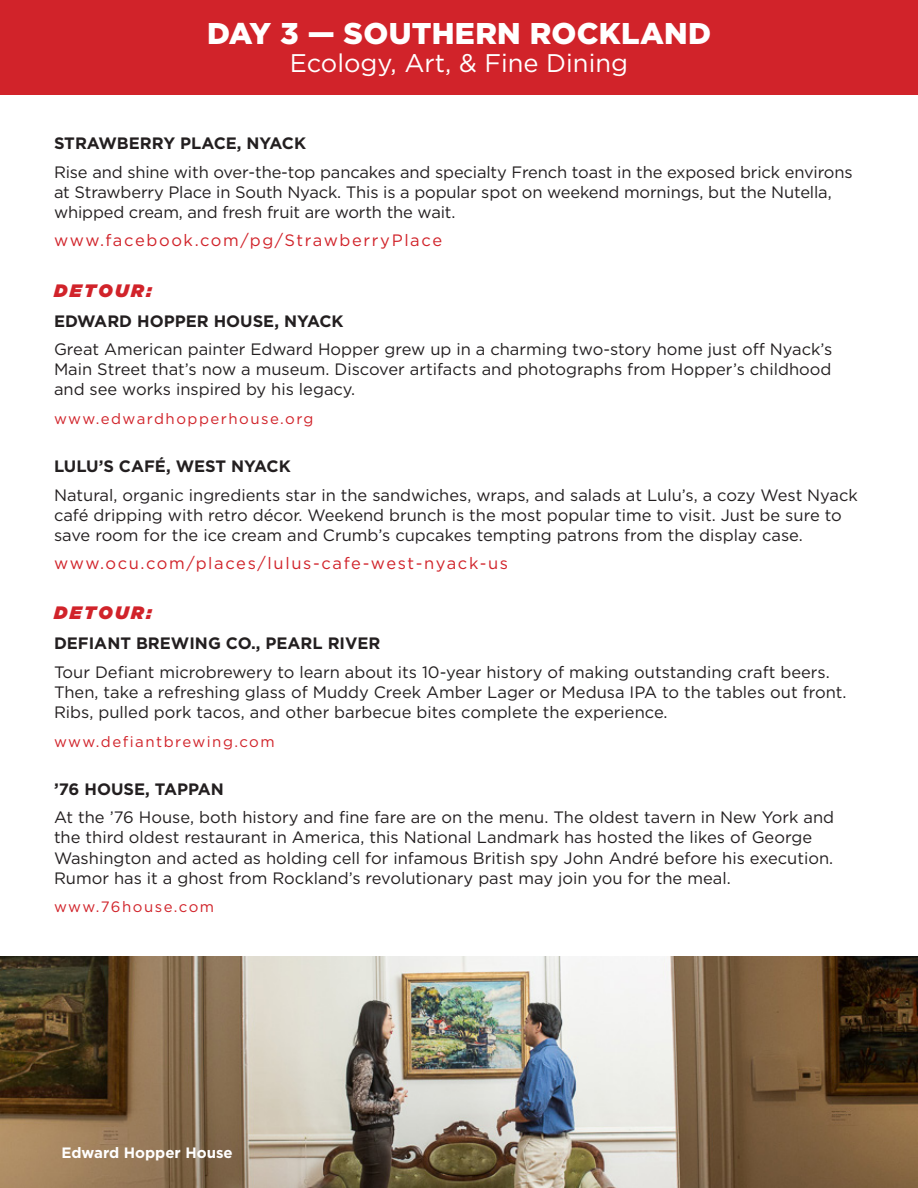
<style>
.page{position:relative;width:918px;height:1188px;background:#fff}
.page>*{position:absolute;margin:0;border:0;box-sizing:border-box;transform-origin:0 0}
.t1{font:900 30px "Gotham";letter-spacing:.01em;color:#fff}
.t2{font:25.5px "Gotham";color:#fff}
.t3{font:italic 900 18px "Gotham";letter-spacing:.13em;color:#d1232a}
.t4{font:16.5px/20.1px "Gotham";color:#231f20}
.t5{font:700 16.5px "Gotham";color:#231f20}
.t6{font:16.5px "Gotham";letter-spacing:.1em;color:#d1232a}
.t7{font:15px "Gotham";letter-spacing:.1em;color:#d1232a}
.t8{font:700 15px "Gotham";color:#fff}
</style>
<div class="page">
<div style="left:0;top:0;width:918px;height:94px;background:#d1232a"></div>
<img style="left:0;top:957px;width:917px;height:231px">
<h1 class="t1" style="left:207px;top:12px;width:505px">DAY 3 — SOUTHERN ROCKLAND</h1>
<h2 class="t2" style="left:290px;top:47px;width:340px">Ecology, Art, &amp; Fine Dining</h2>
<p class="t5" style="left:54px;top:132px;width:254px">STRAWBERRY PLACE, NYACK</p>
<p class="t4" style="left:54px;top:162px;width:800px">Rise and shine with over-the-top pancakes and specialty French toast in the exposed brick environs at Strawberry Place in South Nyack. This is a popular spot on weekend mornings, but the Nutella, whipped cream, and fresh fruit are worth the wait.</p>
<p class="t6" style="left:54px;top:230px;width:390px">www.facebook.com/pg/StrawberryPlace</p>
<p class="t3" style="left:54px;top:277px;width:99px">DETOUR:</p>
<p class="t5" style="left:54px;top:310px;width:291px">EDWARD HOPPER HOUSE, NYACK</p>
<p class="t4" style="left:54px;top:339px;width:780px;text-align:justify">Great American painter Edward Hopper grew up in a charming two-story home just off Nyack’s Main Street that’s now a museum. Discover artifacts and photographs from Hopper’s childhood and see works inspired by his legacy.</p>
<p class="t7" style="left:54px;top:409px;width:261px">www.edwardhopperhouse.org</p>
<p class="t5" style="left:54px;top:455px;width:238px">LULU’S CAFÉ, WEST NYACK</p>
<p class="t4" style="left:54px;top:484px;width:806px">Natural, organic ingredients star in the sandwiches, wraps, and salads at Lulu’s, a cozy West Nyack café dripping with retro décor. Weekend brunch is the most popular time to visit. Just be sure to save room for the ice cream and Crumb’s cupcakes tempting patrons from the display case.</p>
<p class="t6" style="left:54px;top:553px;width:456px">www.ocu.com/places/lulus-cafe-west-nyack-us</p>
<p class="t3" style="left:54px;top:600px;width:99px">DETOUR:</p>
<p class="t5" style="left:54px;top:633px;width:328px">DEFIANT BREWING CO., PEARL RIVER</p>
<p class="t4" style="left:54px;top:662px;width:794px">Tour Defiant microbrewery to learn about its 10-year history of making outstanding craft beers.<br>Then, take a refreshing glass of Muddy Creek Amber Lager or Medusa IPA to the tables out front.<br>Ribs, pulled pork tacos, and other barbecue bites complete the experience.</p>
<p class="t7" style="left:54px;top:732px;width:222px">www.defiantbrewing.com</p>
<p class="t5" style="left:54px;top:778px;width:171px">’76 HOUSE, TAPPAN</p>
<p class="t4" style="left:54px;top:807px;width:782px">At the ’76 House, both history and fine fare are on the menu. The oldest tavern in New York and the third oldest restaurant in America, this National Landmark has hosted the likes of George Washington and acted as holding cell for infamous British spy John André before his execution.<br>Rumor has it a ghost from Rockland’s revolutionary past may join you for the meal.</p>
<p class="t7" style="left:54px;top:897px;width:162px">www.76house.com</p>
<p class="t8" style="left:62px;top:1143px;width:173px">Edward Hopper House</p>
</div>
